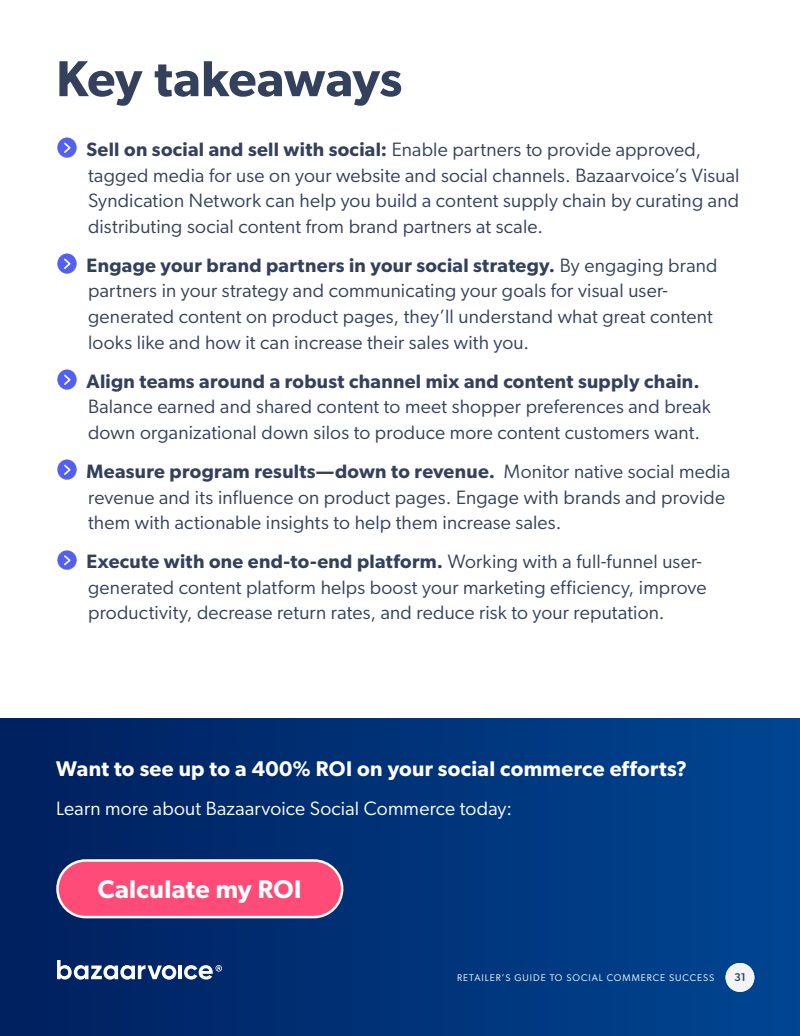
<style>
.page{position:relative;width:800px;height:1036px;background:#fff}
.page>*{position:absolute;margin:0;border:0;box-sizing:border-box;transform-origin:0 0}
.t1{font:600 50.62px "Gibson";letter-spacing:-.01em;color:#33415c}
.t2{font:600 25.62px "Gibson";letter-spacing:.015em;color:#fff}
.t3{font:600 21.25px "Gibson";letter-spacing:.015em;color:#fff}
.t4{font:19.38px/25.6px "Gibson";letter-spacing:.01em;color:#33415c}
.t5{font:600 19.38px "Gibson";letter-spacing:.015em;color:#33415c}
.t6{font:19.38px "Gibson";letter-spacing:.01em;color:#fff}
.t7{font:500 11.25px "Gibson";color:#33415c}
.t8{font:9.69px "Gibson";letter-spacing:.1em;color:#fff}
.s1{font-weight:600}
</style>
<div class="page">
<div style="left:0;top:718px;width:800px;height:317px;background:linear-gradient(to right,#01205e,#004692)"></div>
<div style="left:58px;top:860px;width:284px;height:56px;background:#ff4b78;border-radius:28px"></div>
<div style="left:56px;top:859px;width:287px;height:59px;border:2px solid #fff;border-radius:28px"></div>
<hr style="left:178px;top:965px;width:4px;height:14px;background:#fff">
<svg style="left:57px;top:959px;width:119px;height:20px"></svg>
<svg style="left:184px;top:964px;width:38px;height:15px"></svg>
<img style="left:56px;top:137px;width:22px;height:21px;border-radius:11px">
<img style="left:56px;top:253px;width:22px;height:21px;border-radius:11px">
<img style="left:56px;top:368px;width:22px;height:22px;border-radius:11px">
<img style="left:56px;top:459px;width:22px;height:21px;border-radius:11px">
<img style="left:56px;top:549px;width:22px;height:21px;border-radius:11px">
<div style="left:726px;top:962px;width:28px;height:29px;background:#f3f4f5;border-radius:50%"></div>
<h1 class="t1" style="left:56px;top:48px;width:348px">Key takeaways</h1>
<p class="t4" style="left:87px;top:136px;width:654px"><span class="s1">Sell on social and sell with social:</span> Enable partners to provide approved, tagged media for use on your website and social channels. Bazaarvoice’s Visual Syndication Network can help you build a content supply chain by curating and distributing social content from brand partners at scale.</p>
<p class="t4" style="left:87px;top:252px;width:633px"><span class="s1">Engage your brand partners in your social strategy.</span> By engaging brand partners in your strategy and communicating your goals for visual user&shy;generated content on product pages, they’ll understand what great content looks like and how it can increase their sales with you.</p>
<p class="t5" style="left:87px;top:369px;width:615px">Align teams around a robust channel mix and content supply chain.</p>
<p class="t4" style="left:88px;top:393px;width:624px">Balance earned and shared content to meet shopper preferences and break down organizational down silos to produce more content customers want.</p>
<p class="t4" style="left:87px;top:458px;width:645px"><span class="s1">Measure program results—down to revenue.</span> Monitor native social media revenue and its influence on product pages. Engage with brands and provide them with actionable insights to help them increase sales.</p>
<p class="t4" style="left:87px;top:548px;width:621px"><span class="s1">Execute with one end-to-end platform.</span> Working with a full-funnel user&shy;generated content platform helps boost your marketing efficiency, improve productivity, decrease return rates, and reduce risk to your reputation.</p>
<p class="t3" style="left:56px;top:756px;width:633px">Want to see up to a 400% ROI on your social commerce efforts?</p>
<p class="t6" style="left:56px;top:796px;width:457px">Learn more about Bazaarvoice Social Commerce today:</p>
<h2 class="t2" style="left:98px;top:874px;width:205px">Calculate my ROI</h2>
<p class="t8" style="left:457px;top:971px;width:259px">RETAILER’S GUIDE TO SOCIAL COMMERCE SUCCESS</p>
<p class="t7" style="left:734px;top:970px;width:13px">31</p>
</div>
